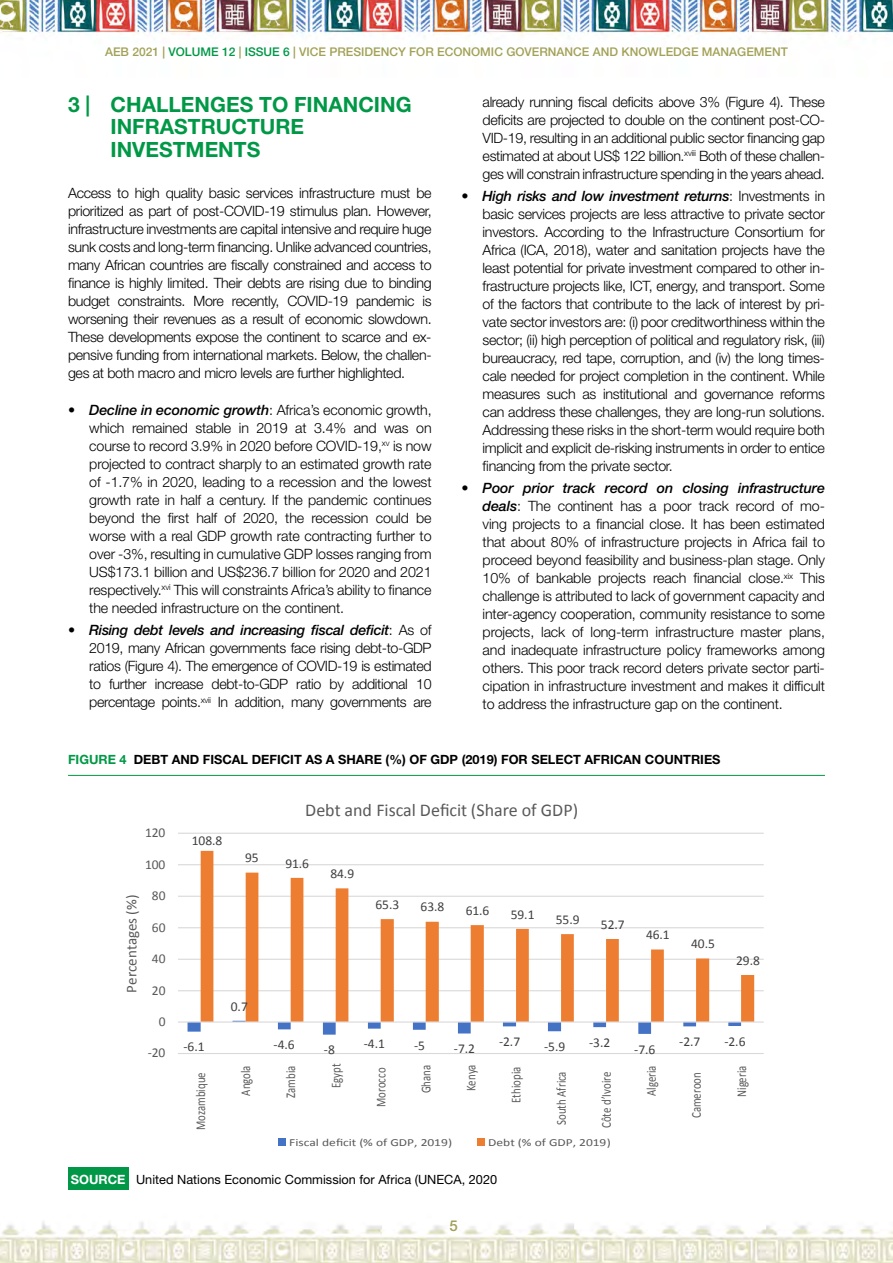
<style>
.page{position:relative;width:893px;height:1263px;background:#fff}
.page>*{position:absolute;margin:0;border:0;box-sizing:border-box;transform-origin:0 0}
.t1{font:700 21px/22.6px "Helvetica Neue LT Std";color:#009846}
.t2{font:18px "Calibri";color:#595959}
.t3{font:15px "Calibri";color:#595959}
.t4{font:500 15px "Helvetica Neue LT Std";color:#a2a157}
.t5{font:300 14.25px/18px "Helvetica Neue LT Std";letter-spacing:-.025em;color:#000;text-align:justify}
.t6{font:13.5px "Calibri";letter-spacing:-.005em;color:#404040}
.t7{font:13.5px "Calibri";color:#595959;scale:.8 1}
.t8{font:13.5px "Calibri";color:#595959}
.t9{font:700 12.75px "Helvetica Neue LT Std";color:#000}
.t10{font:12.75px "Helvetica Neue LT Std";color:#000}
.t11{font:500 12px "Helvetica Neue LT Std";color:#a2a157}
.t12{font:10.8px "Calibri";letter-spacing:-.005em;color:#595959;scale:1.25 1}
.s1{color:#009846}
.s2{font-weight:500;font-style:italic}
.s3{font-weight:700;color:#fff}
</style>
<div class="page">
<img style="left:0;top:0;width:893px;height:1263px">
<hr style="left:68px;top:775px;width:757px;height:1px;background:#009846">
<hr style="left:178px;top:1053px;width:586px;height:1px;background:#d9d9d9">
<hr style="left:178px;top:990px;width:586px;height:1px;background:#d9d9d9">
<hr style="left:178px;top:959px;width:586px;height:1px;background:#d9d9d9">
<hr style="left:178px;top:927px;width:586px;height:1px;background:#d9d9d9">
<hr style="left:178px;top:896px;width:586px;height:1px;background:#d9d9d9">
<hr style="left:178px;top:864px;width:586px;height:1px;background:#d9d9d9">
<hr style="left:178px;top:833px;width:586px;height:1px;background:#d9d9d9">
<svg style="left:188px;top:1022px;width:553px;height:13px"></svg>
<svg style="left:201px;top:851px;width:553px;height:170px"></svg>
<hr style="left:178px;top:1021px;width:586px;height:1px;background:#d9d9d9">
<div style="left:279px;top:1138px;width:7px;height:7px;background:#4472c4"></div>
<div style="left:477px;top:1138px;width:8px;height:7px;background:#ed7d31"></div>
<div style="left:68px;top:1168px;width:60px;height:22px;background:#009846"></div>
<p class="t11" style="left:105px;top:45px;width:684px">AEB 2021 | <span class="s1">VOLUME 12</span> | <span class="s1">ISSUE 6</span> | VICE PRESIDENCY FOR ECONOMIC GOVERNANCE AND KNOWLEDGE MANAGEMENT</p>
<h1 class="t1" style="left:111px;top:92px;width:303px;text-indent:-43px">3 | CHALLENGES TO FINANCING<br>INFRASTRUCTURE<br>INVESTMENTS</h1>
<p class="t5" style="left:68px;top:184px;width:365px">Access to high quality basic services infrastructure must be prioritized as part of post-COVID-19 stimulus plan. However, infrastructure investments are capital intensive and require huge sunk costs and long-term financing. Unlike advanced countries, many African countries are fiscally constrained and access to finance is highly limited. Their debts are rising due to binding budget constraints. More recently, COVID-19 pandemic is worsening their revenues as a result of economic slowdown.<br>These developments expose the continent to scarce and ex&shy;pensive funding from international markets. Below, the challen&shy;ges at both macro and micro levels are further highlighted.</p>
<p class="t5" style="left:89px;top:401px;width:344px;text-indent:-21px">• <span class="s2">Decline in economic growth</span>: Africa’s economic growth, which remained stable in 2019 at 3.4% and was on course to record 3.9% in 2020 before COVID-19,<sup>xv</sup> is now projected to contract sharply to an estimated growth rate of -1.7% in 2020, leading to a recession and the lowest growth rate in half a century. If the pandemic continues beyond the first half of 2020, the recession could be worse with a real GDP growth rate contracting further to over -3%, resulting in cumulative GDP losses ranging from US$173.1 billion and US$236.7 billion for 2020 and 2021 respectively.<sup>xvi</sup> This will constraints Africa’s ability to finance the needed infrastructure on the continent.</p>
<p class="t5" style="left:89px;top:621px;width:344px;text-indent:-21px">• <span class="s2">Rising debt levels and increasing fiscal deficit</span>: As of 2019, many African governments face rising debt-to-GDP ratios (Figure 4). The emergence of COVID-19 is estimated to further increase debt-to-GDP ratio by additional 10 percentage points.<sup>xvii</sup> In addition, many governments are</p>
<p class="t5" style="left:483px;top:93px;width:344px">already running fiscal deficits above 3% (Figure 4). These deficits are projected to double on the continent post-CO-VID-19, resulting in an additional public sector financing gap estimated at about US$ 122 billion.<sup>xviii</sup> Both of these challen&shy;ges will constrain infrastructure spending in the years ahead.</p>
<p class="t5" style="left:483px;top:187px;width:344px;text-indent:-21px">• <span class="s2">High risks and low investment returns</span>: Investments in basic services projects are less attractive to private sector investors. According to the Infrastructure Consortium for Africa (ICA, 2018), water and sanitation projects have the least potential for private investment compared to other in&shy;frastructure projects like, ICT, energy, and transport. Some of the factors that contribute to the lack of interest by pri&shy;vate sector investors are: (i) poor creditworthiness within the sector; (ii) high perception of political and regulatory risk, (iii) bureaucracy, red tape, corruption, and (iv) the long times&shy;cale needed for project completion in the continent. While measures such as institutional and governance reforms can address these challenges, they are long-run solutions.<br>Addressing these risks in the short-term would require both implicit and explicit de-risking instruments in order to entice financing from the private sector.</p>
<p class="t5" style="left:483px;top:479px;width:344px;text-indent:-21px">• <span class="s2">Poor prior track record on closing infrastructure deals</span>: The continent has a poor track record of mo&shy;ving projects to a financial close. It has been estimated that about 80% of infrastructure projects in Africa fail to proceed beyond feasibility and business-plan stage. Only 10% of bankable projects reach financial close.<sup>xix</sup> This challenge is attributed to lack of government capacity and inter-agency cooperation, community resistance to some projects, lack of long-term infrastructure master plans, and inadequate infrastructure policy frameworks among others. This poor track record deters private sector parti&shy;cipation in infrastructure investment and makes it difficult to address the infrastructure gap on the continent.</p>
<p class="t9" style="left:68px;top:751px;width:654px"><span class="s1">FIGURE 4</span> DEBT AND FISCAL DEFICIT AS A SHARE (%) OF GDP (2019) FOR SELECT AFRICAN COUNTRIES</p>
<p class="t8" style="left:145px;top:824px;width:22px">120</p>
<p class="t8" style="left:145px;top:856px;width:22px">100</p>
<p class="t3" style="left:122px;top:992px;width:99px;rotate:-90deg">Percentages (%)</p>
<p class="t8" style="left:152px;top:887px;width:15px">80</p>
<p class="t8" style="left:152px;top:919px;width:15px">60</p>
<p class="t8" style="left:152px;top:950px;width:15px">40</p>
<p class="t8" style="left:152px;top:982px;width:15px">20</p>
<p class="t8" style="left:159px;top:1013px;width:8px">0</p>
<p class="t8" style="left:148px;top:1045px;width:19px">-20</p>
<p class="t6" style="left:192px;top:832px;width:32px">108.8</p>
<p class="t6" style="left:245px;top:849px;width:15px">95</p>
<p class="t6" style="left:183px;top:1038px;width:23px">-6.1</p>
<p class="t6" style="left:231px;top:998px;width:19px">0.7</p>
<p class="t2" style="left:305px;top:799px;width:275px">Debt and Fiscal Deficit (Share of GDP)</p>
<p class="t6" style="left:285px;top:855px;width:25px">91.6</p>
<p class="t6" style="left:330px;top:865px;width:25px">84.9</p>
<p class="t6" style="left:376px;top:896px;width:25px">65.3</p>
<p class="t6" style="left:421px;top:898px;width:25px">63.8</p>
<p class="t6" style="left:466px;top:902px;width:25px">61.6</p>
<p class="t6" style="left:511px;top:906px;width:25px">59.1</p>
<p class="t6" style="left:556px;top:911px;width:25px">55.9</p>
<p class="t6" style="left:601px;top:916px;width:25px">52.7</p>
<p class="t6" style="left:646px;top:926px;width:25px">46.1</p>
<p class="t6" style="left:691px;top:935px;width:25px">40.5</p>
<p class="t6" style="left:736px;top:952px;width:25px">29.8</p>
<p class="t6" style="left:274px;top:1036px;width:23px">-4.6</p>
<p class="t6" style="left:324px;top:1041px;width:12px">-8</p>
<p class="t6" style="left:364px;top:1035px;width:23px">-4.1</p>
<p class="t6" style="left:414px;top:1037px;width:12px">-5</p>
<p class="t6" style="left:454px;top:1040px;width:23px">-7.2</p>
<p class="t6" style="left:499px;top:1033px;width:23px">-2.7</p>
<p class="t6" style="left:544px;top:1038px;width:23px">-5.9</p>
<p class="t6" style="left:589px;top:1034px;width:23px">-3.2</p>
<p class="t6" style="left:634px;top:1041px;width:23px">-7.6</p>
<p class="t6" style="left:679px;top:1033px;width:23px">-2.7</p>
<p class="t6" style="left:724px;top:1033px;width:23px">-2.6</p>
<p class="t7" style="left:192px;top:1130px;width:74px;rotate:-90deg">Mozambique</p>
<p class="t7" style="left:237px;top:1096px;width:39px;rotate:-90deg">Angola</p>
<p class="t7" style="left:282px;top:1098px;width:42px;rotate:-90deg">Zambia</p>
<p class="t7" style="left:327px;top:1088px;width:32px;rotate:-90deg">Egypt</p>
<p class="t7" style="left:373px;top:1107px;width:51px;rotate:-90deg">Morocco</p>
<p class="t7" style="left:418px;top:1093px;width:37px;rotate:-90deg">Ghana</p>
<p class="t7" style="left:463px;top:1091px;width:35px;rotate:-90deg">Kenya</p>
<p class="t7" style="left:508px;top:1103px;width:47px;rotate:-90deg">Ethiopia</p>
<p class="t7" style="left:553px;top:1125px;width:68px;rotate:-90deg">South Africa</p>
<p class="t7" style="left:598px;top:1128px;width:72px;rotate:-90deg">Côte d’Ivoire</p>
<p class="t7" style="left:643px;top:1096px;width:40px;rotate:-90deg">Algeria</p>
<p class="t7" style="left:688px;top:1118px;width:59px;rotate:-90deg">Cameroon</p>
<p class="t7" style="left:733px;top:1097px;width:41px;rotate:-90deg">Nigeria</p>
<p class="t12" style="left:289px;top:1135px;width:132px">Fiscal deficit (% of GDP, 2019)</p>
<p class="t12" style="left:488px;top:1135px;width:100px">Debt (% of GDP, 2019)</p>
<p class="t10" style="left:71px;top:1172px;width:428px"><span class="s3">SOURCE</span> United Nations Economic Commission for Africa (UNECA, 2020</p>
<p class="t4" style="left:449px;top:1216px;width:10px">5</p>
</div>
